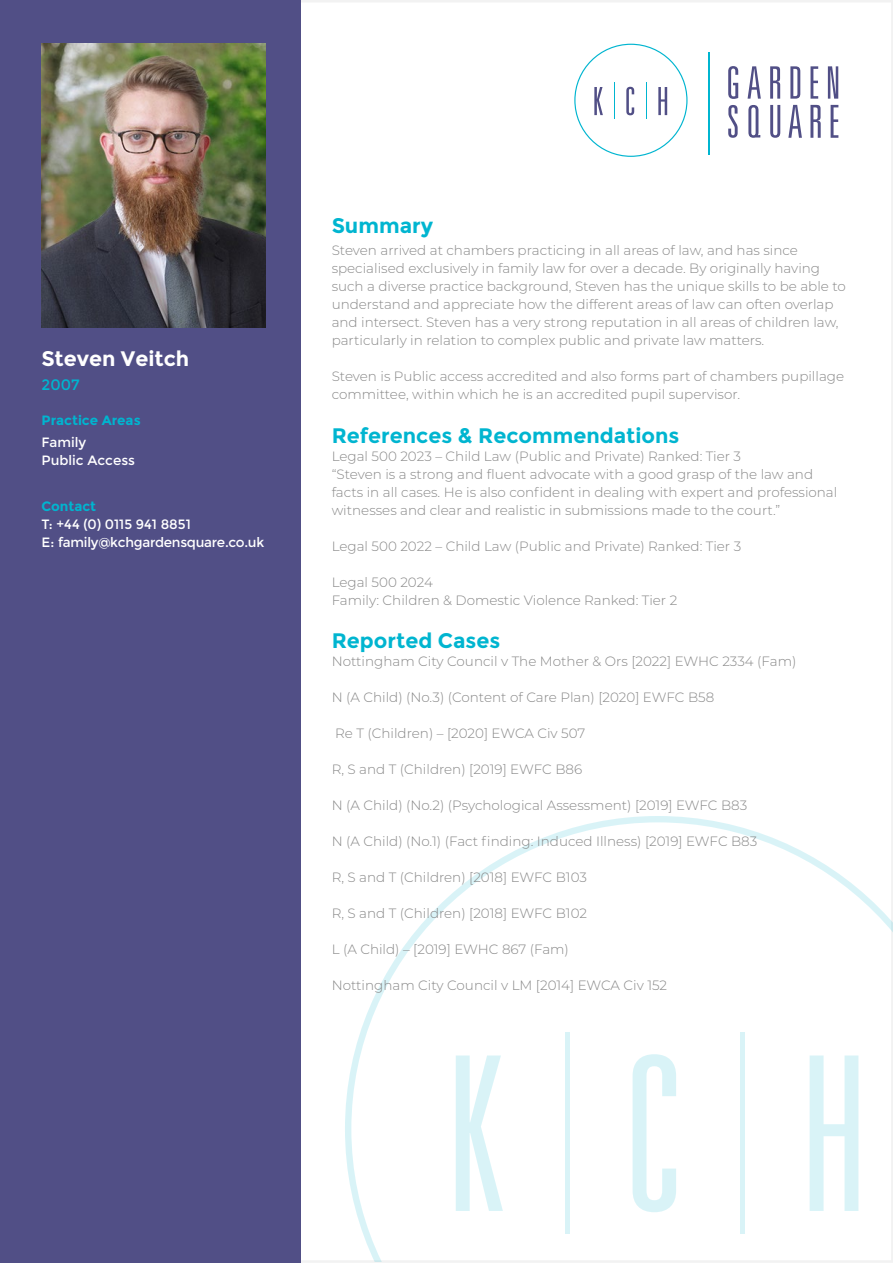
<style>
.page{position:relative;width:893px;height:1263px;background:#fff}
.page>*{position:absolute;margin:0;border:0;box-sizing:border-box;transform-origin:0 0}
.t1{font:700 21px "Montserrat";color:#00b5d0}
.t2{font:700 21px "Montserrat";color:#fff}
.t3{font:15px "Montserrat";color:#00b5d0}
.t4{font:300 13.5px/18px "Montserrat";color:#878787}
.t5{font:13.5px/18px "Montserrat";letter-spacing:-.01em;color:#fff}
.t6{font:700 13.5px "Montserrat";color:#00b5d0}
</style>
<div class="page">
<div style="left:0;top:0;width:893px;height:1263px;background:#fff;border:2px solid #f2f2f2"></div>
<div style="left:0;top:0;width:301px;height:1263px;background:#514f86"></div>
<svg style="left:345px;top:816px;width:547px;height:445px"></svg>
<hr style="left:740px;top:1032px;width:4px;height:201px;background:#d9f3f7">
<hr style="left:565px;top:1032px;width:4px;height:201px;background:#d9f3f7">
<svg style="left:728px;top:66px;width:110px;height:33px"></svg>
<hr style="left:708px;top:52px;width:1px;height:102px;background:#00b5d0">
<svg style="left:574px;top:44px;width:113px;height:113px"></svg>
<hr style="left:646px;top:83px;width:1px;height:36px;background:#00b5d0">
<hr style="left:614px;top:83px;width:1px;height:36px;background:#00b5d0">
<svg style="left:728px;top:105px;width:10px;height:33px"></svg>
<svg style="left:788px;top:105px;width:33px;height:33px"></svg>
<svg style="left:831px;top:105px;width:7px;height:33px"></svg>
<svg style="left:770px;top:105px;width:10px;height:33px"></svg>
<svg style="left:748px;top:105px;width:12px;height:33px"></svg>
<img style="left:42px;top:44px;width:223px;height:283px">
<h1 class="t2" style="left:42px;top:346px;width:149px">Steven Veitch</h1>
<p class="t3" style="left:42px;top:376px;width:39px">2007</p>
<p class="t6" style="left:42px;top:412px;width:101px">Practice Areas</p>
<p class="t5" style="left:42px;top:433px;width:95px">Family<br>Public Access</p>
<p class="t6" style="left:42px;top:498px;width:56px">Contact</p>
<p class="t5" style="left:42px;top:515px;width:224px">T: +44 (0) 0115 941 8851<br>E: family@kchgardensquare.co.uk</p>
<h1 class="t1" style="left:332px;top:213px;width:103px">Summary</h1>
<p class="t4" style="left:332px;top:241px;width:516px">Steven arrived at chambers practicing in all areas of law, and has since specialised exclusively in family law for over a decade. By originally having such a diverse practice background, Steven has the unique skills to be able to understand and appreciate how the different areas of law can often overlap and intersect. Steven has a very strong reputation in all areas of children law, particularly in relation to complex public and private law matters.</p>
<p class="t4" style="left:332px;top:367px;width:514px">Steven is Public access accredited and also forms part of chambers pupillage committee, within which he is an accredited pupil supervisor.</p>
<h1 class="t1" style="left:332px;top:423px;width:349px">References &amp; Recommendations</h1>
<p class="t4" style="left:332px;top:446px;width:507px">Legal 500 2023 – Child Law (Public and Private) Ranked: Tier 3<br>“Steven is a strong and fluent advocate with a good grasp of the law and facts in all cases. He is also confident in dealing with expert and professional witnesses and clear and realistic in submissions made to the court.”</p>
<p class="t4" style="left:332px;top:536px;width:411px">Legal 500 2022 – Child Law (Public and Private) Ranked: Tier 3</p>
<p class="t4" style="left:332px;top:572px;width:347px">Legal 500 2024<br>Family: Children &amp; Domestic Violence Ranked: Tier 2</p>
<h1 class="t1" style="left:332px;top:628px;width:170px">Reported Cases</h1>
<p class="t4" style="left:332px;top:652px;width:466px">Nottingham City Council v The Mother &amp; Ors [2022] EWHC 2334 (Fam)</p>
<p class="t4" style="left:332px;top:688px;width:384px">N (A Child) (No.3) (Content of Care Plan) [2020] EWFC B58</p>
<p class="t4" style="left:335px;top:724px;width:252px">Re T (Children) – [2020] EWCA Civ 507</p>
<p class="t4" style="left:332px;top:760px;width:252px">R, S and T (Children) [2019] EWFC B86</p>
<p class="t4" style="left:332px;top:796px;width:417px">N (A Child) (No.2) (Psychological Assessment) [2019] EWFC B83</p>
<p class="t4" style="left:332px;top:832px;width:427px">N (A Child) (No.1) (Fact finding: Induced Illness) [2019] EWFC B83</p>
<p class="t4" style="left:332px;top:868px;width:257px">R, S and T (Children) [2018] EWFC B103</p>
<p class="t4" style="left:332px;top:904px;width:257px">R, S and T (Children) [2018] EWFC B102</p>
<p class="t4" style="left:332px;top:940px;width:239px">L (A Child) – [2019] EWHC 867 (Fam)</p>
<p class="t4" style="left:332px;top:976px;width:337px">Nottingham City Council v LM [2014] EWCA Civ 152</p>
</div>
